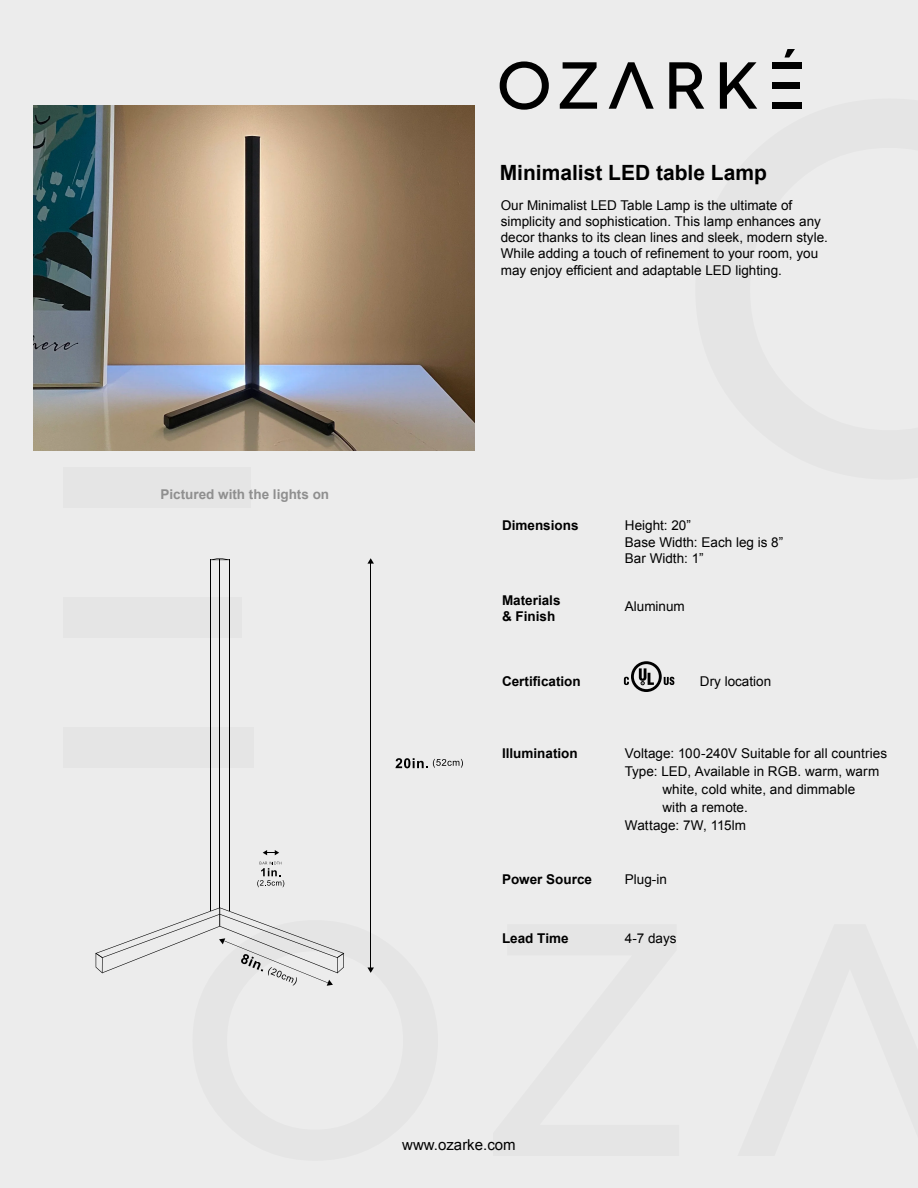
<style>
.page{position:relative;width:918px;height:1188px;background:#ececec}
.page>*{position:absolute;margin:0;border:0;box-sizing:border-box;transform-origin:0 0}
.t1{font:700 21px "Arial";color:#000}
.t2{font:15px "Arial";color:#000}
.t3{font:13.5px/16.2px "Arial";color:#000}
.t4{font:700 13.5px/16.2px "Arial";color:#000}
.t5{font:700 13.5px "Arial";color:#8f8f8f}
</style>
<div class="page">
<div style="left:63px;top:467px;width:188px;height:41px;background:#e5e5e5"></div>
<div style="left:63px;top:727px;width:191px;height:41px;background:#e5e5e5"></div>
<div style="left:63px;top:597px;width:179px;height:41px;background:#e5e5e5"></div>
<svg style="left:500px;top:61px;width:49px;height:49px"></svg>
<svg style="left:560px;top:62px;width:37px;height:47px"></svg>
<svg style="left:609px;top:62px;width:45px;height:47px"></svg>
<svg style="left:669px;top:62px;width:35px;height:47px"></svg>
<svg style="left:720px;top:62px;width:37px;height:47px"></svg>
<svg style="left:785px;top:49px;width:10px;height:9px"></svg>
<div style="left:773px;top:62px;width:29px;height:7px;background:#000"></div>
<div style="left:773px;top:102px;width:29px;height:7px;background:#000"></div>
<div style="left:773px;top:82px;width:27px;height:7px;background:#000"></div>
<svg style="left:624px;top:661px;width:50px;height:31px"></svg>
<img style="left:34px;top:106px;width:441px;height:344px">
<svg style="left:395px;top:758px;width:68px;height:10px"></svg>
<svg style="left:367px;top:558px;width:7px;height:6px"></svg>
<svg style="left:367px;top:967px;width:7px;height:6px"></svg>
<hr style="left:370px;top:561px;width:1px;height:407px;background:#000">
<svg style="left:257px;top:862px;width:27px;height:25px"></svg>
<svg style="left:263px;top:850px;width:16px;height:5px"></svg>
<hr style="left:219px;top:560px;width:1px;height:348px;background:#000">
<hr style="left:210px;top:560px;width:1px;height:351px;background:#000">
<hr style="left:229px;top:560px;width:1px;height:351px;background:#000">
<svg style="left:95px;top:907px;width:249px;height:79px"></svg>
<svg style="left:211px;top:558px;width:19px;height:2px"></svg>
<h1 class="t1" style="left:500px;top:159px;width:269px">Minimalist LED table Lamp</h1>
<p class="t3" style="left:501px;top:197px;width:329px">Our Minimalist LED Table Lamp is the ultimate of simplicity and sophistication. This lamp enhances any decor thanks to its clean lines and sleek, modern style.<br>While adding a touch of refinement to your room, you may enjoy efficient and adaptable LED lighting.</p>
<p class="t5" style="left:160px;top:485px;width:170px">Pictured with the lights on</p>
<p class="t4" style="left:502px;top:518px;width:78px">Dimensions</p>
<p class="t3" style="left:625px;top:518px;width:160px">Height: 20”<br>Base Width: Each leg is 8”<br>Bar Width: 1”</p>
<p class="t4" style="left:502px;top:592px;width:60px">Materials &amp; Finish</p>
<p class="t3" style="left:625px;top:598px;width:62px">Aluminum</p>
<p class="t4" style="left:502px;top:674px;width:80px">Certification</p>
<p class="t3" style="left:700px;top:674px;width:73px">Dry location</p>
<p class="t4" style="left:502px;top:745px;width:77px">Illumination</p>
<p class="t3" style="left:625px;top:745px;width:264px">Voltage: 100-240V Suitable for all countries</p>
<p class="t3" style="left:625px;top:763px;width:256px">Type: LED, Available in RGB. warm, warm</p>
<p class="t3" style="left:662px;top:781px;width:195px">white, cold white, and dimmable</p>
<p class="t3" style="left:662px;top:799px;width:87px">with a remote.</p>
<p class="t3" style="left:625px;top:817px;width:123px">Wattage: 7W, 115lm</p>
<p class="t4" style="left:502px;top:871px;width:92px">Power Source</p>
<p class="t3" style="left:625px;top:871px;width:44px">Plug-in</p>
<p class="t4" style="left:502px;top:931px;width:68px">Lead Time</p>
<p class="t3" style="left:625px;top:931px;width:53px">4-7 days</p>
<p class="t2" style="left:402px;top:1135px;width:115px">www.ozarke.com</p>
</div>
